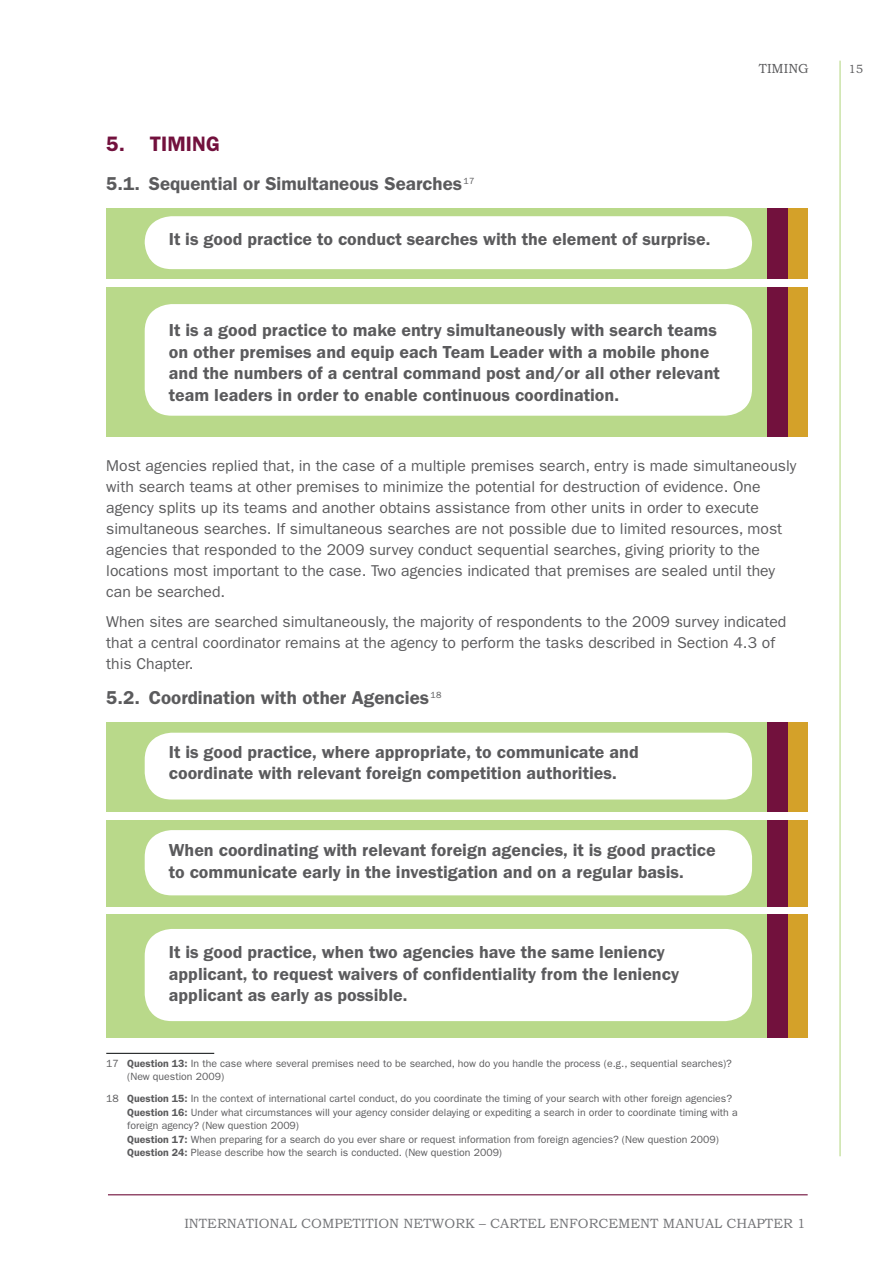
<style>
.page{position:relative;width:893px;height:1263px;background:#fff}
.page>*{position:absolute;margin:0;border:0;box-sizing:border-box;transform-origin:0 0}
.t1{font:600 21px "ITC Franklin Gothic Std";color:#72113d}
.t2{font:600 18.75px "ITC Franklin Gothic Std";color:#5b5b5d}
.t3{font:600 18px/21.6px "Franklin Gothic";color:#5b5b5d}
.t4{font:15.75px/21px "ITC Franklin Gothic Std";color:#5b5b5d}
.t5{font:13.5px "Bookman Old Style";color:#737477}
.t6{font:13.35px "Bookman Old Style";color:#5b5b5d}
.t7{font:12px "Bookman Old Style";color:#5b5b5d}
.t8{font:10.5px/13.5px "ITC Franklin Gothic Std";color:#5b5b5d}
.s1{font-weight:600}
.s2{font-style:inherit}
</style>
<div class="page">
<hr style="left:108px;top:1194px;width:700px;height:1px;background:#72113d">
<hr style="left:839px;top:61px;width:1px;height:1095px;background:#b9d98a">
<div style="left:106px;top:208px;width:702px;height:71px;background:#b9d98a"></div>
<div style="left:787px;top:208px;width:21px;height:71px;background:#d4a129"></div>
<div style="left:767px;top:208px;width:21px;height:71px;background:#72113d"></div>
<div style="left:145px;top:216px;width:607px;height:53px;background:#fff"></div>
<div style="left:106px;top:287px;width:702px;height:149px;background:#b9d98a"></div>
<div style="left:787px;top:287px;width:21px;height:149px;background:#d4a129"></div>
<div style="left:767px;top:287px;width:21px;height:149px;background:#72113d"></div>
<div style="left:145px;top:304px;width:607px;height:112px;background:#fff;border-radius:27px"></div>
<div style="left:106px;top:722px;width:702px;height:90px;background:#b9d98a"></div>
<div style="left:787px;top:722px;width:21px;height:90px;background:#d4a129"></div>
<div style="left:767px;top:722px;width:21px;height:90px;background:#72113d"></div>
<div style="left:145px;top:733px;width:607px;height:67px;background:#fff;border-radius:27px"></div>
<div style="left:106px;top:820px;width:702px;height:86px;background:#b9d98a"></div>
<div style="left:787px;top:820px;width:21px;height:86px;background:#d4a129"></div>
<div style="left:767px;top:820px;width:21px;height:86px;background:#72113d"></div>
<div style="left:145px;top:830px;width:607px;height:65px;background:#fff;border-radius:27px"></div>
<div style="left:106px;top:915px;width:702px;height:123px;background:#b9d98a"></div>
<div style="left:787px;top:915px;width:21px;height:123px;background:#d4a129"></div>
<div style="left:767px;top:915px;width:21px;height:123px;background:#72113d"></div>
<div style="left:145px;top:929px;width:607px;height:92px;background:#fff;border-radius:27px"></div>
<hr style="left:106px;top:1053px;width:108px;height:1px;background:#040809">
<h1 class="t1" style="left:106px;top:136px;width:115px">5. TIMING</h1>
<p class="t2" style="left:106px;top:176px;width:370px">5.1. Sequential or Simultaneous Searches <sup>17</sup></p>
<p class="t3" style="left:169px;top:229px;width:543px">It is good practice to conduct searches with the element of surprise.</p>
<p class="t3" style="left:169px;top:321px;width:552px">It is a good practice to make entry simultaneously with search teams on other premises and equip each Team Leader with a mobile phone and the numbers of a central command post and/or all other relevant team leaders in order to enable continuous coordination.</p>
<p class="t6" style="left:759px;top:60px;width:51px">TIMING</p>
<p class="t7" style="left:848px;top:64px;width:16px">15</p>
<p class="t4" style="left:106px;top:456px;width:692px">Most agencies replied that, in the case of a multiple premises search, entry is made simultaneously with search teams at other premises to minimize the potential for destruction of evidence. One agency splits up its teams and another obtains assistance from other units in order to execute simultaneous searches. If simultaneous searches are not possible due to limited resources, most agencies that responded to the 2009 survey conduct sequential searches, giving priority to the locations most important to the case. Two agencies indicated that premises are sealed until they can be searched.</p>
<p class="t4" style="left:106px;top:612px;width:682px">When sites are searched simultaneously, the majority of respondents to the 2009 survey indicated that a central coordinator remains at the agency to perform the tasks described in Section 4.3 of this Chapter.</p>
<p class="t2" style="left:106px;top:691px;width:337px">5.2. Coordination with other Agencies <sup>18</sup></p>
<p class="t3" style="left:169px;top:742px;width:471px">It is good practice, where appropriate, to communicate and coordinate with relevant foreign competition authorities.</p>
<p class="t3" style="left:169px;top:841px;width:548px">When coordinating with relevant foreign agencies, it is good practice to communicate early in the investigation and on a regular basis.</p>
<p class="t3" style="left:169px;top:943px;width:512px">It is good practice, when two agencies have the same leniency applicant, to request waivers of confidentiality from the leniency applicant as early as possible.</p>
<p class="t8" style="left:127px;top:1057px;width:606px;text-indent:-21px">17 <span class="s1">Question 13:</span> In the case where several premises need to be searched, how do you handle the process (e.g., sequential searches)? (New question 2009)</p>
<p class="t8" style="left:127px;top:1093px;width:612px;text-indent:-21px">18 <span class="s1">Question 15:</span> In the context of international cartel conduct, do you coordinate the timing of your search with other foreign agencies?<br><span class="s1">Question 16:</span> Under what circumstances will your agency consider delaying or expediting a search in order to coordinate timing with a foreign agency? (New question 2009)<br><span class="s1">Question 17:</span> When preparing for a search do you ever share or request information from foreign agencies? (New question 2009)<br><span class="s1">Question 24:</span> Please describe how the search is conducted. (New question 2009)</p>
<p class="t5" style="left:184px;top:1215px;width:622px">INTERNATIONAL COMPETITION NETWORK – CARTE<span class="s2">L ENFORCEMENT MANUAL CHAPTER 1</span></p>
</div>
